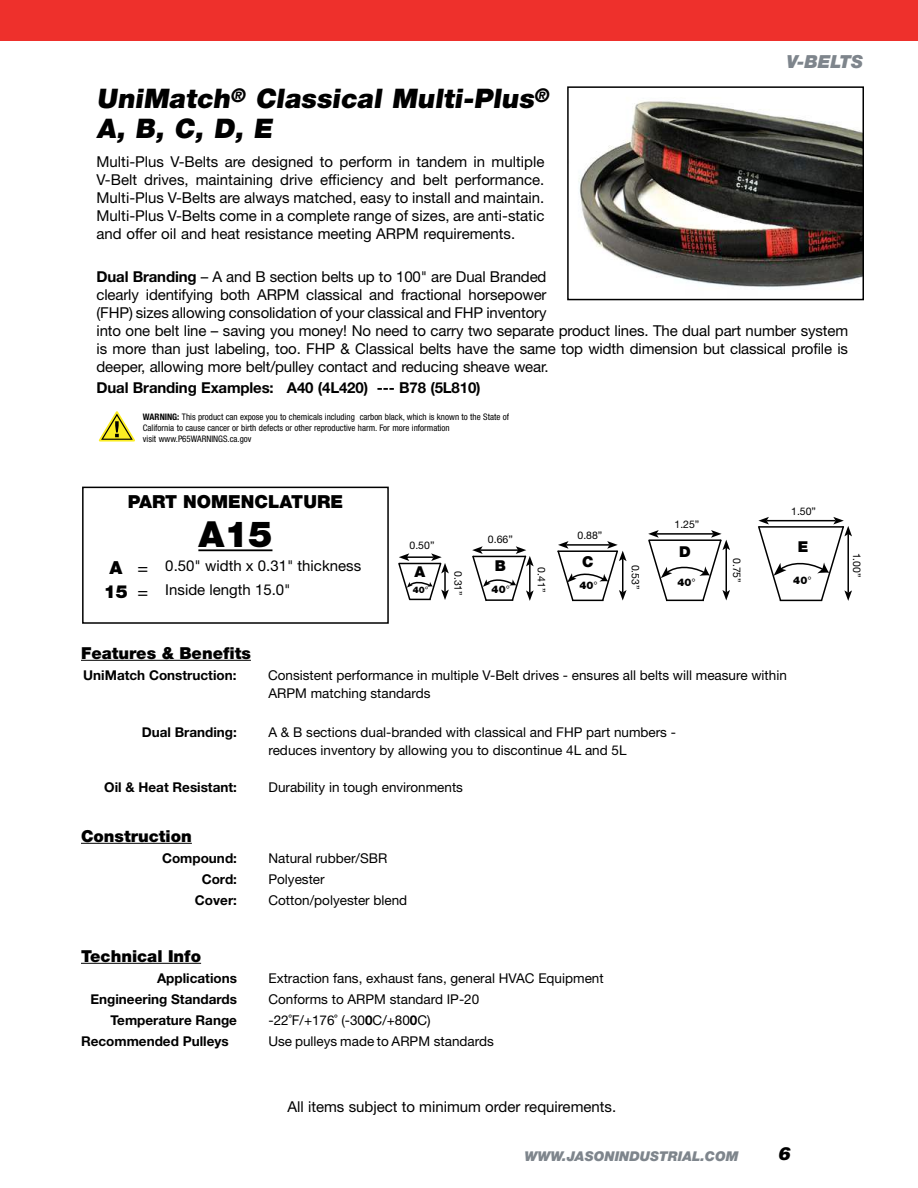
<style>
.page{position:relative;width:918px;height:1188px;background:#fff}
.page>*{position:absolute;margin:0;border:0;box-sizing:border-box;transform-origin:0 0}
.t1{font:900 36px "Helvetica Neue LT Std";color:#000}
.t2{font:900 27px/30px "Helvetica Neue LT Std";color:#000}
.t3{font:900 18px "Helvetica Neue LT Std";color:#000}
.t4{font:italic 900 18px "Helvetica Neue LT Std";color:#7e858c}
.t5{font:italic 900 18px "Helvetica LT Std";color:#000}
.t6{font:900 16.5px "Helvetica Neue LT Std";color:#000}
.t7{font:15px/18px "Helvetica Neue LT Std";letter-spacing:-.01em;color:#000}
.t8{font:700 15px "Helvetica Neue LT Std";letter-spacing:-.01em;color:#000}
.t9{font:900 15px "Helvetica Neue LT Std";color:#000}
.t10{font:13.5px/18px "Helvetica Neue LT Std";color:#000}
.t11{font:700 13.5px "Helvetica Neue LT Std";color:#000}
.t12{font:italic 900 13.5px "Helvetica Neue LT Std";color:#7e858c}
.t13{font:10.5px "Helvetica Neue LT Std";color:#000}
.t14{font:900 10.5px "Helvetica Neue LT Std";color:#000}
.t15{font:condensed 9px/10.8px "Helvetica Neue LT Std";color:#000}
.t16{font:900 9px "Helvetica Neue LT Std";color:#000}
.s1{font-weight:700}
.s2{font-weight:900;font-size:18px}
.s3{font-size:18px}
.s4{font-weight:400}
.s5{font-family:"Helvetica Neue LT Std";font-weight:400;font-style:normal;font-size:15px;color:#fff}
</style>
<div class="page">
<div style="left:0;top:0;width:918px;height:41px;background:#ee302c"></div>
<hr style="left:81px;top:660px;width:170px;height:1px;background:#000">
<hr style="left:81px;top:843px;width:111px;height:1px;background:#000">
<hr style="left:81px;top:963px;width:120px;height:1px;background:#000">
<hr style="left:198px;top:549px;width:74px;height:2px;background:#000">
<div style="left:82px;top:487px;width:307px;height:137px;border:2px solid #000"></div>
<img style="left:578px;top:101px;width:283px;height:187px">
<div style="left:567px;top:86px;width:297px;height:214px;border:2px solid #000"></div>
<svg style="left:398px;top:553px;width:51px;height:48px"></svg>
<svg style="left:758px;top:517px;width:94px;height:85px"></svg>
<svg style="left:648px;top:530px;width:82px;height:72px"></svg>
<svg style="left:557px;top:541px;width:70px;height:61px"></svg>
<svg style="left:472px;top:546px;width:62px;height:55px"></svg>
<svg style="left:99px;top:411px;width:36px;height:31px"></svg>
<h2 class="t2" style="left:97px;top:85px;width:456px">UniMatch<sup>®</sup> Classical Multi-Plus<sup>®<br></sup>A, B, C, D, E</h2>
<p class="t4" style="left:787px;top:52px;width:78px">V-BELTS</p>
<p class="t7" style="left:97px;top:153px;width:449px;text-align:justify">Multi-Plus V-Belts are designed to perform in tandem in multiple V-Belt drives, maintaining drive efficiency and belt performance.<br>Multi-Plus V-Belts are always matched, easy to install and maintain.<br>Multi-Plus V-Belts come in a complete range of sizes, are anti-static and offer oil and heat resistance meeting ARPM requirements.</p>
<p class="t7" style="left:97px;top:269px;width:753px"><span class="s1">Dual Branding</span> – A and B section belts up to 100" are Dual Branded<br>clearly identifying both ARPM classical and fractional horsepower<br>(FHP) sizes allowing consolidation of your classical and FHP inventory<br>into one belt line – saving you money! No need to carry two separate product lines. The dual part number system is more than just labeling, too. FHP &amp; Classical belts have the same top width dimension but classical profile is deeper, allowing more belt/pulley contact and reducing sheave wear.</p>
<p class="t8" style="left:97px;top:381px;width:386px">Dual Branding Examples: A40 (4L420) --- B78 (5L810)</p>
<p class="t15" style="left:143px;top:412px;width:368px"><span class="s1">WARNING:</span> This product can expose you to chemicals including carbon black, which is known to the State of<br>California to cause cancer or birth defects or other reproductive harm. For more information<br>visit www.P65WARNINGS.ca.gov</p>
<p class="t3" style="left:128px;top:495px;width:217px">PART NOMENCLATURE</p>
<h1 class="t1" style="left:198px;top:520px;width:76px">A15</h1>
<p class="t7" style="left:104px;top:555px;width:259px;line-height:24px;text-indent:6px"><span class="s2">A</span> <span class="s3">=</span> 0.50" width x 0.31" thickness<br><span class="s2">15</span> <span class="s3">=</span> Inside length 15.0"</p>
<p class="t13" style="left:410px;top:541px;width:26px">0.50”</p>
<p class="t9" style="left:415px;top:566px;width:12px">A</p>
<p class="t16" style="left:413px;top:587px;width:17px">40<span class="s4">°</span></p>
<p class="t13" style="left:463px;top:571px;width:26px;rotate:90deg">0.31”</p>
<p class="t13" style="left:488px;top:535px;width:26px">0.66”</p>
<p class="t9" style="left:495px;top:560px;width:13px">B</p>
<p class="t14" style="left:492px;top:586px;width:20px">40<span class="s4">°</span></p>
<p class="t13" style="left:546px;top:567px;width:26px;rotate:90deg">0.41”</p>
<p class="t13" style="left:578px;top:531px;width:26px">0.88”</p>
<p class="t9" style="left:582px;top:556px;width:13px">C</p>
<p class="t14" style="left:579px;top:582px;width:20px">40<span class="s4">°</span></p>
<p class="t13" style="left:640px;top:565px;width:26px;rotate:90deg">0.53”</p>
<p class="t13" style="left:675px;top:520px;width:26px">1.25”</p>
<p class="t9" style="left:679px;top:546px;width:13px">D</p>
<p class="t14" style="left:678px;top:579px;width:20px">40<span class="s4">°</span></p>
<p class="t13" style="left:742px;top:558px;width:26px;rotate:90deg">0.75”</p>
<p class="t13" style="left:791px;top:506px;width:26px">1.50”</p>
<p class="t9" style="left:798px;top:541px;width:12px">E</p>
<p class="t14" style="left:793px;top:576px;width:20px">40<span class="s4">°</span></p>
<p class="t6" style="left:81px;top:647px;width:171px">Features &amp; Benefits</p>
<p class="t11" style="left:83px;top:669px;width:155px">UniMatch Construction:</p>
<p class="t10" style="left:268px;top:667px;width:520px">Consistent performance in multiple V-Belt drives - ensures all belts will measure within<br>ARPM matching standards</p>
<p class="t11" style="left:142px;top:726px;width:97px">Dual Branding:</p>
<p class="t10" style="left:268px;top:724px;width:409px">A &amp; B sections dual-branded with classical and FHP part numbers - reduces inventory by allowing you to discontinue 4L and 5L</p>
<p class="t11" style="left:104px;top:781px;width:134px">Oil &amp; Heat Resistant:</p>
<p class="t10" style="left:268px;top:779px;width:196px">Durability in tough environments</p>
<p class="t6" style="left:81px;top:830px;width:112px">Construction</p>
<p class="t11" style="left:162px;top:852px;width:76px">Compound:</p>
<p class="t10" style="left:269px;top:850px;width:120px">Natural rubber/SBR</p>
<p class="t11" style="left:202px;top:873px;width:37px">Cord:</p>
<p class="t10" style="left:269px;top:871px;width:58px">Polyester</p>
<p class="t11" style="left:195px;top:894px;width:44px">Cover:</p>
<p class="t10" style="left:269px;top:892px;width:140px">Cotton/polyester blend</p>
<p class="t6" style="left:81px;top:950px;width:122px">Technical Info</p>
<p class="t11" style="left:157px;top:972px;width:81px">Applications</p>
<p class="t10" style="left:269px;top:970px;width:337px">Extraction fans, exhaust fans, general HVAC Equipment</p>
<p class="t11" style="left:91px;top:993px;width:148px">Engineering Standards</p>
<p class="t10" style="left:269px;top:991px;width:212px">Conforms to ARPM standard IP-20</p>
<p class="t11" style="left:111px;top:1014px;width:128px">Temperature Range</p>
<p class="t10" style="left:269px;top:1012px;width:164px">-22˚F/+176˚ (-30<span class="s1">0</span>C/+80<span class="s1">0</span>C)</p>
<p class="t11" style="left:81px;top:1035px;width:149px">Recommended Pulleys</p>
<p class="t10" style="left:269px;top:1033px;width:227px">Use pulleys made to ARPM standards</p>
<p class="t7" style="left:288px;top:1098px;width:330px">All items subject to minimum order requirements.</p>
<p class="t12" style="left:524px;top:1148px;width:216px">WWW.JASONINDUSTRIAL.COM</p>
<p class="t5" style="left:778px;top:1143px;width:22px">6<span class="s5">3</span></p>
<p class="t13" style="left:862px;top:553px;width:26px;rotate:90deg">1.00”</p>
</div>
